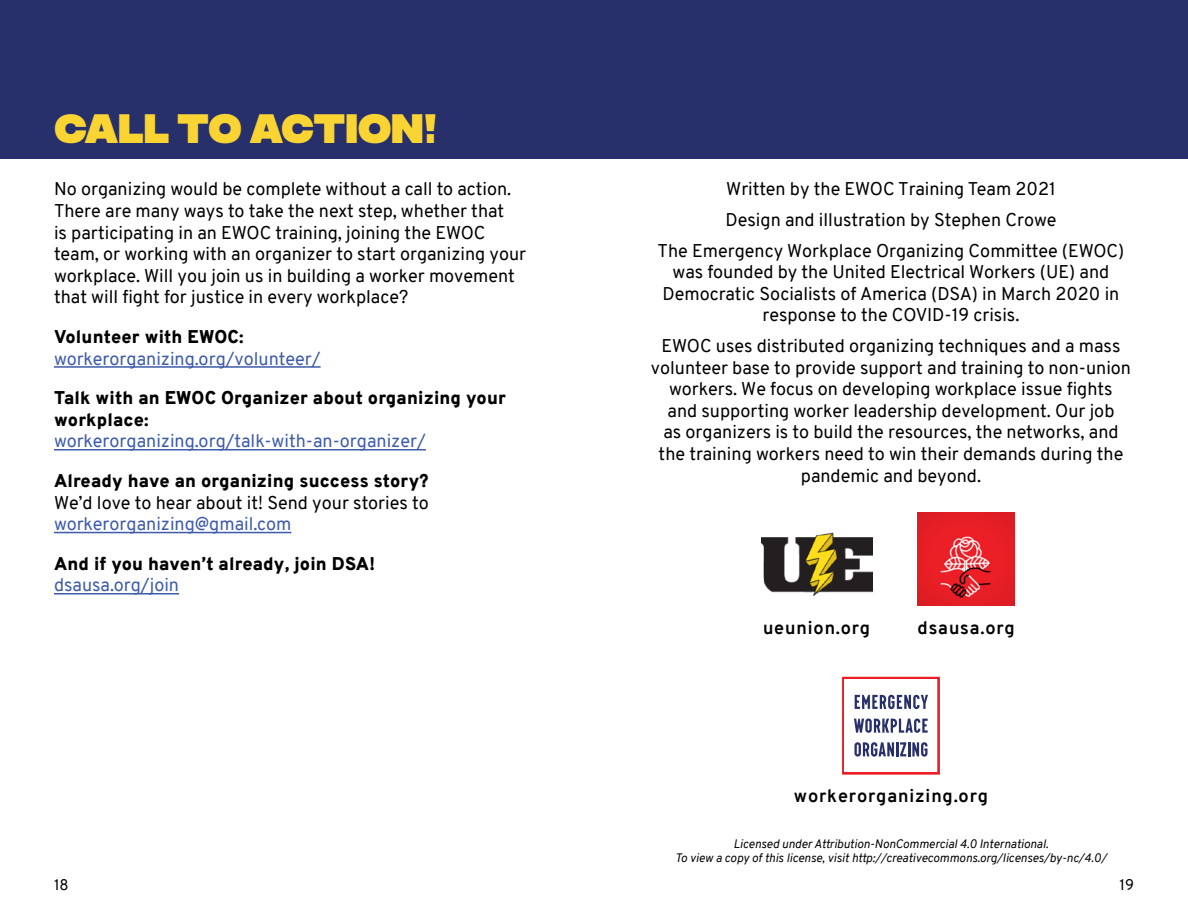
<style>
.page{position:relative;width:1188px;height:918px;background:#fff}
.page>*{position:absolute;margin:0;border:0;box-sizing:border-box;transform-origin:0 0}
.t1{font:900 40.5px "Folsom";color:#fad433}
.t2{font:18px/21.6px "Overpass";color:#000;text-align:center}
.t3{font:900 18px/21.6px "Overpass";letter-spacing:.01em;color:#000}
.t4{font:18px "Overpass";color:#3d5ba9}
.t5{font:700 18px "Overpass";letter-spacing:.05em;color:#000}
.t6{font:15px "Overpass";color:#000}
.t7{font:italic 12px/14.4px "Overpass";color:#000;text-align:center}
</style>
<div class="page">
<div style="left:0;top:0;width:594px;height:159px;background:#27306b"></div>
<div style="left:594px;top:0;width:594px;height:159px;background:#27306b"></div>
<hr style="left:54px;top:366px;width:267px;height:2px;background:#3d5ba9">
<hr style="left:54px;top:449px;width:372px;height:2px;background:#3d5ba9">
<hr style="left:54px;top:532px;width:237px;height:1px;background:#3d5ba9">
<hr style="left:54px;top:593px;width:125px;height:2px;background:#3d5ba9">
<img style="left:761px;top:532px;width:111px;height:63px">
<img style="left:918px;top:512px;width:97px;height:94px">
<svg style="left:842px;top:677px;width:98px;height:98px"></svg>
<h1 class="t1" style="left:54px;top:101px;width:384px">CALL TO ACTION!</h1>
<p class="t2" style="left:54px;top:178px;width:474px;text-align:left">No organizing would be complete without a call to action.<br>There are many ways to take the next step, whether that<br>is participating in an EWOC training, joining the EWOC team, or working with an organizer to start organizing your workplace. Will you join us in building a worker movement that will fight for justice in every workplace?</p>
<p class="t3" style="left:54px;top:326px;width:191px">Volunteer with EWOC:</p>
<p class="t4" style="left:54px;top:345px;width:268px">workerorganizing.org/volunteer/</p>
<p class="t3" style="left:54px;top:387px;width:453px">Talk with an EWOC Organizer about organizing your workplace:</p>
<p class="t4" style="left:54px;top:428px;width:373px">workerorganizing.org/talk-with-an-organizer/</p>
<p class="t3" style="left:54px;top:470px;width:376px">Already have an organizing success story?</p>
<p class="t2" style="left:54px;top:492px;width:376px">We’d love to hear about it! Send your stories to</p>
<p class="t4" style="left:54px;top:511px;width:239px">workerorganizing@gmail.com</p>
<p class="t3" style="left:54px;top:553px;width:323px">And if you haven’t already, join DSA!</p>
<p class="t4" style="left:54px;top:572px;width:127px">dsausa.org/join</p>
<p class="t2" style="left:658px;top:174px;width:468px;line-height:30.6px">Written by the EWOC Training Team 2021<br>Design and illustration by Stephen Crowe<br>The Emergency Workplace Organizing Committee (EWOC)</p>
<p class="t2" style="left:663px;top:261px;width:458px">was founded by the United Electrical Workers (UE) and<br>Democratic Socialists of America (DSA) in March 2020 in response to the COVID-19 crisis.</p>
<p class="t2" style="left:651px;top:335px;width:482px">EWOC uses distributed organizing techniques and a mass volunteer base to provide support and training to non-union workers. We focus on developing workplace issue fights<br>and supporting worker leadership development. Our job<br>as organizers is to build the resources, the networks, and the training workers need to win their demands during the pandemic and beyond.</p>
<p class="t5" style="left:763px;top:615px;width:109px">ueunion.org</p>
<p class="t5" style="left:918px;top:615px;width:99px">dsausa.org</p>
<p class="t5" style="left:794px;top:783px;width:196px">workerorganizing.org</p>
<p class="t7" style="left:675px;top:836px;width:433px">Licensed under Attribution-NonCommercial 4.0 International.<br>To view a copy of this license, visit http://creativecommons.org/licenses/by-nc/4.0/</p>
<p class="t6" style="left:54px;top:874px;width:16px">18</p>
<p class="t6" style="left:1119px;top:874px;width:16px">19</p>
</div>
